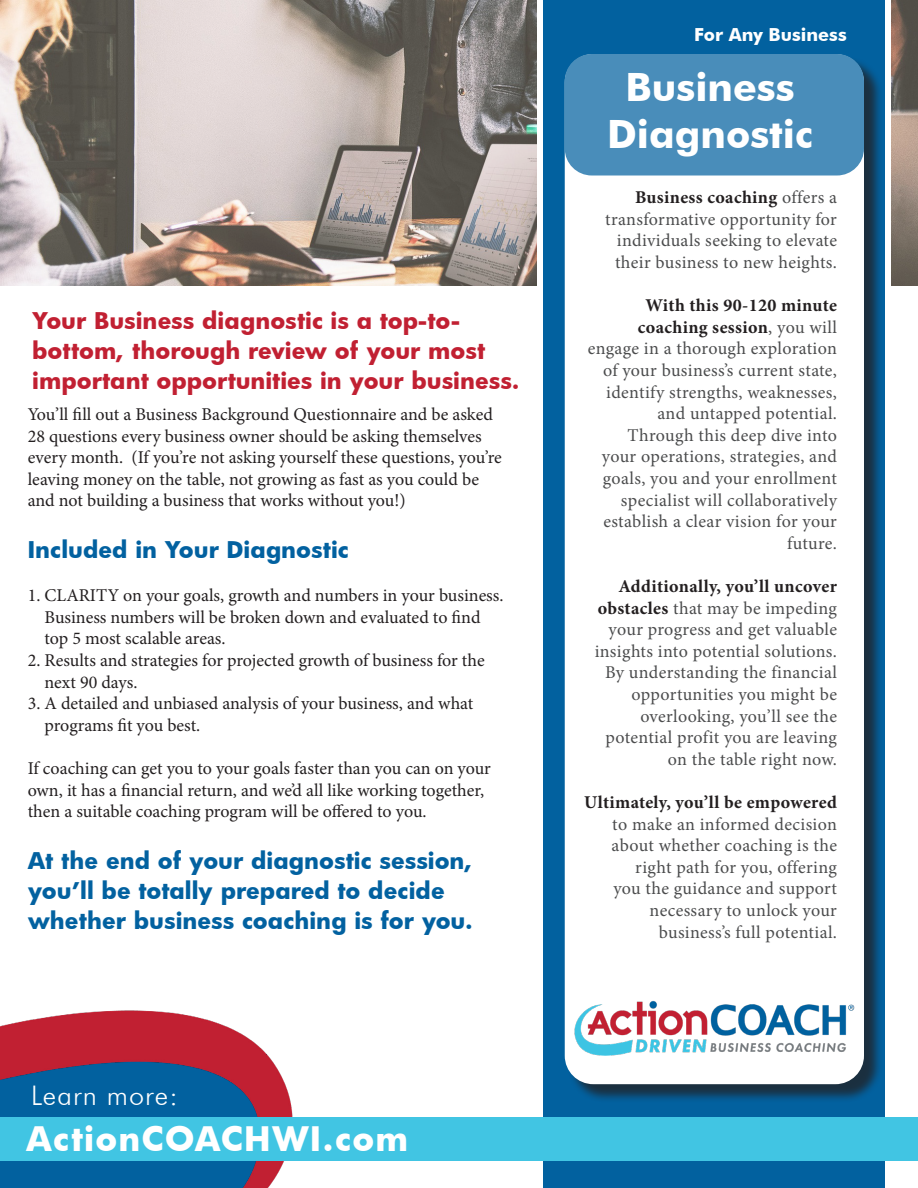
<style>
.page{position:relative;width:918px;height:1188px;background:#fff}
.page>*{position:absolute;margin:0;border:0;box-sizing:border-box;transform-origin:0 0}
.t1{font:700 39px "Futura BT";color:#fff}
.t2{font:700 33px "Futura Bk";letter-spacing:.04em;color:#fff}
.t3{font:300 27px "Futura BT";letter-spacing:.04em;color:#fff}
.t4{font:700 22.5px/30px "Futura Bk";color:#0261a0}
.t5{font:700 22.5px/30px "Futura Bk";color:#c12032}
.t6{font:18px/21.6px "Minion Pro";letter-spacing:.02em;color:#4b4c4d;text-align:right}
.t7{font:18px/21.6px "Minion Pro";letter-spacing:-.005em;color:#231f20}
.t8{font:700 18px "Futura BT";color:#fff}
.s1{font-weight:700;color:#231f20}
</style>
<div class="page">
<img style="left:1px;top:0;width:917px;height:285px">
<svg style="left:537px;top:0;width:354px;height:1188px"></svg>
<img style="left:0;top:1010px;width:299px;height:178px">
<div style="left:0;top:1118px;width:918px;height:43px;background:#41c5e3"></div>
<div style="left:567px;top:56px;width:316px;height:1047px;background:#231f20;opacity:.75"></div>
<div style="left:565px;top:54px;width:299px;height:1030px;background:#fff;border-radius:28px"></div>
<div style="left:565px;top:54px;width:299px;height:122px;background:#498dba;border-radius:27px"></div>
<img style="left:565px;top:1001px;width:299px;height:72px">
<p class="t5" style="left:32px;top:305px;width:489px">Your Business diagnostic is a top-to&shy;bottom, thorough review of your most important opportunities in your business.</p>
<p class="t7" style="left:28px;top:404px;width:476px">You’ll fill out a Business Background Questionnaire and be asked 28 questions every business owner should be asking themselves every month. (If you’re not asking yourself these questions, you’re leaving money on the table, not growing as fast as you could be and not building a business that works without you!)</p>
<p class="t4" style="left:28px;top:534px;width:323px">Included in Your Diagnostic</p>
<p class="t7" style="left:45px;top:585px;width:460px;text-indent:-17px">1. CLARITY on your goals, growth and numbers in your business.<br>Business numbers will be broken down and evaluated to find top 5 most scalable areas.</p>
<p class="t7" style="left:45px;top:650px;width:442px;text-indent:-17px">2. Results and strategies for projected growth of business for the next 90 days.</p>
<p class="t7" style="left:45px;top:693px;width:430px;text-indent:-17px">3. A detailed and unbiased analysis of your business, and what programs fit you best.</p>
<p class="t7" style="left:28px;top:758px;width:465px">If coaching can get you to your goals faster than you can on your own, it has a financial return, and we’d all like working together, then a suitable coaching program will be offered to you.</p>
<p class="t4" style="left:28px;top:845px;width:447px">At the end of your diagnostic session, you’ll be totally prepared to decide whether business coaching is for you.</p>
<p class="t3" style="left:31px;top:1079px;width:148px">Learn more:</p>
<p class="t2" style="left:26px;top:1115px;width:384px">ActionCOACHWI.com</p>
<p class="t8" style="left:694px;top:23px;width:154px">For Any Business</p>
<p class="t1" style="left:626px;top:63px;width:171px">Business</p>
<p class="t1" style="left:607px;top:110px;width:208px">Diagnostic</p>
<p class="t6" style="left:605px;top:187px;width:233px"><span class="s1">Business coaching</span> offers a transformative opportunity for individuals seeking to elevate their business to new heights.</p>
<p class="t6" style="left:588px;top:295px;width:251px"><span class="s1">With this 90-120 minute coaching session</span>, you will engage in a thorough exploration of your business’s current state, identify strengths, weaknesses, and untapped potential.<br>Through this deep dive into<br>your operations, strategies, and goals, you and your enrollment specialist will collaboratively establish a clear vision for your future.</p>
<p class="t6" style="left:595px;top:576px;width:244px"><span class="s1">Additionally, you’ll uncover obstacles</span> that may be impeding your progress and get valuable insights into potential solutions.<br>By understanding the financial opportunities you might be overlooking, you’ll see the potential profit you are leaving on the table right now.</p>
<p class="t6" style="left:584px;top:792px;width:254px"><span class="s1">Ultimately, you’ll be empowered </span>to make an informed decision about whether coaching is the right path for you, offering<br>you the guidance and support necessary to unlock your business’s full potential.</p>
</div>
